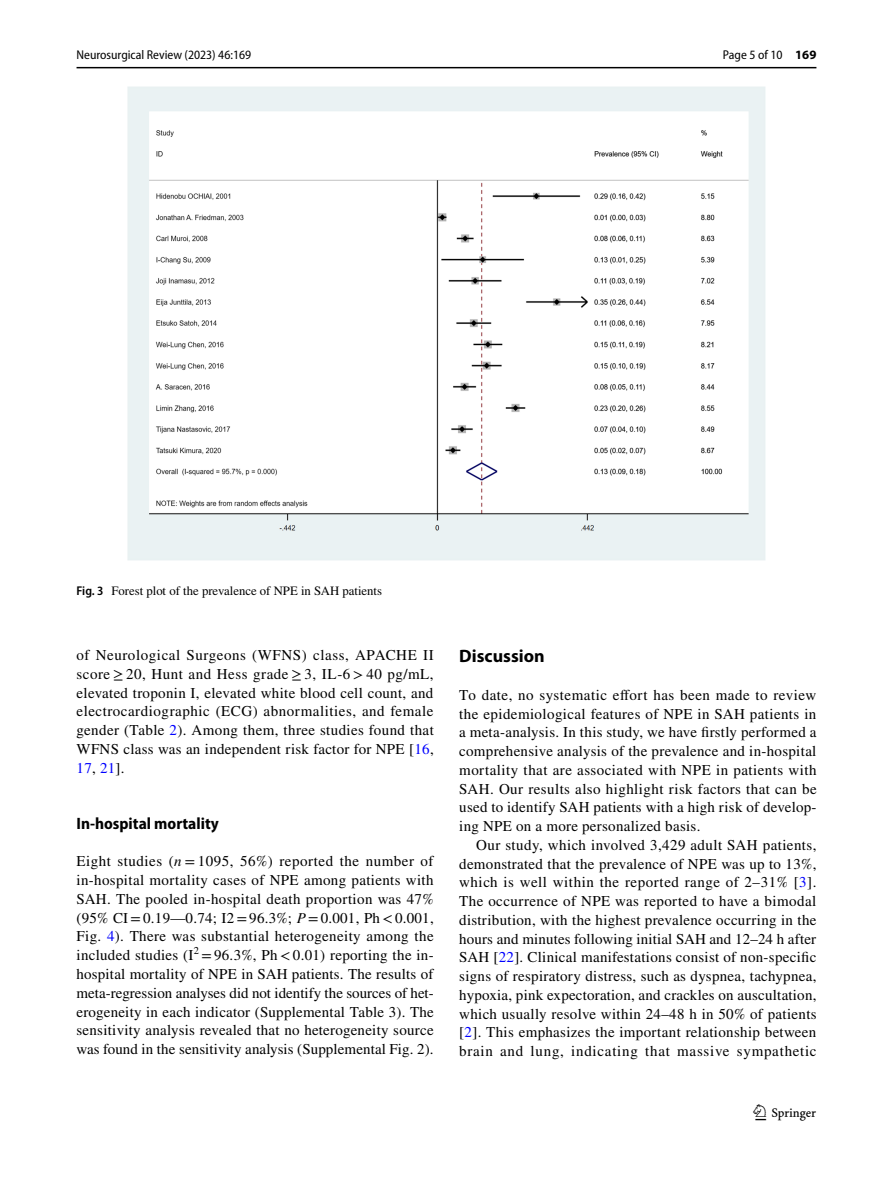
<style>
.page{position:relative;width:893px;height:1187px;background:#fff}
.page>*{position:absolute;margin:0;border:0;box-sizing:border-box;transform-origin:0 0}
.t1{font:22.5px "Springnew Regular 3";color:#000}
.t2{font:700 18px "Myriad Pro";color:#000}
.t3{font:700 semi-condensed 16.5px "Myriad Pro";color:#000}
.t4{font:15px/18.8px "STIX";letter-spacing:.02em;color:#000;text-align:justify}
.t5{font:12.75px "STIX";color:#000}
.t6{font:semi-condensed 12.75px "Myriad Pro";color:#000}
.s1{font-weight:700;font-stretch:normal}
.s2{font-family:"Myriad Pro";font-weight:600;font-stretch:semi-condensed}
.s3{color:#00f}
.s4{font-style:italic}
</style>
<div class="page">
<hr style="left:77px;top:67px;width:739px;height:1px;background:#000">
<img style="left:128px;top:87px;width:637px;height:473px">
<p class="t6" style="left:77px;top:48px;width:176px">Neurosurgical Review (2023) 46:169</p>
<p class="t6" style="left:723px;top:48px;width:95px">Page 5 of 10 <span class="s1">169</span></p>
<p class="t5" style="left:77px;top:582px;width:307px"><span class="s2">Fig. 3</span> Forest plot of the prevalence of NPE in SAH patients</p>
<p class="t4" style="left:77px;top:646px;width:359px">of Neurological Surgeons (WFNS) class, APACHE II score ≥ 20, Hunt and Hess grade ≥ 3, IL-6 &gt; 40 pg/mL, elevated troponin I, elevated white blood cell count, and electrocardiographic (ECG) abnormalities, and female gender (Table <span class="s3">2</span>). Among them, three studies found that WFNS class was an independent risk factor for NPE [<span class="s3">16</span>, <span class="s3">17</span>, <span class="s3">21</span>].</p>
<p class="t3" style="left:77px;top:814px;width:144px">In‑hospital mortality</p>
<p class="t4" style="left:77px;top:853px;width:359px">Eight studies (<span class="s4">n</span> = 1095, 56%) reported the number of in-hospital mortality cases of NPE among patients with SAH. The pooled in-hospital death proportion was 47% (95% CI=0.19—0.74; I2=96.3%; <span class="s4">P</span>=0.001, Ph&lt;0.001, Fig. <span class="s3">4</span>). There was substantial heterogeneity among the included studies (I<sup>2</sup> =96.3%, Ph&lt;0.01) reporting the in&shy;hospital mortality of NPE in SAH patients. The results of meta-regression analyses did not identify the sources of het&shy;erogeneity in each indicator (Supplemental Table 3). The sensitivity analysis revealed that no heterogeneity source was found in the sensitivity analysis (Supplemental Fig. 2).</p>
<p class="t2" style="left:459px;top:644px;width:87px">Discussion</p>
<p class="t4" style="left:459px;top:686px;width:359px">To date, no systematic effort has been made to review the epidemiological features of NPE in SAH patients in a meta-analysis. In this study, we have firstly performed a comprehensive analysis of the prevalence and in-hospital mortality that are associated with NPE in patients with SAH. Our results also highlight risk factors that can be used to identify SAH patients with a high risk of develop&shy;ing NPE on a more personalized basis.</p>
<p class="t4" style="left:459px;top:836px;width:359px;text-indent:17px">Our study, which involved 3,429 adult SAH patients, demonstrated that the prevalence of NPE was up to 13%, which is well within the reported range of 2–31% [<span class="s3">3</span>].<br>The occurrence of NPE was reported to have a bimodal distribution, with the highest prevalence occurring in the hours and minutes following initial SAH and 12–24 h after SAH [<span class="s3">22</span>]. Clinical manifestations consist of non-specific signs of respiratory distress, such as dyspnea, tachypnea, hypoxia, pink expectoration, and crackles on auscultation, which usually resolve within 24–48 h in 50% of patients [<span class="s3">2</span>]. This emphasizes the important relationship between brain and lung, indicating that massive sympathetic</p>
<h1 class="t1" style="left:755px;top:1104px;width:62px">1 3</h1>
</div>
